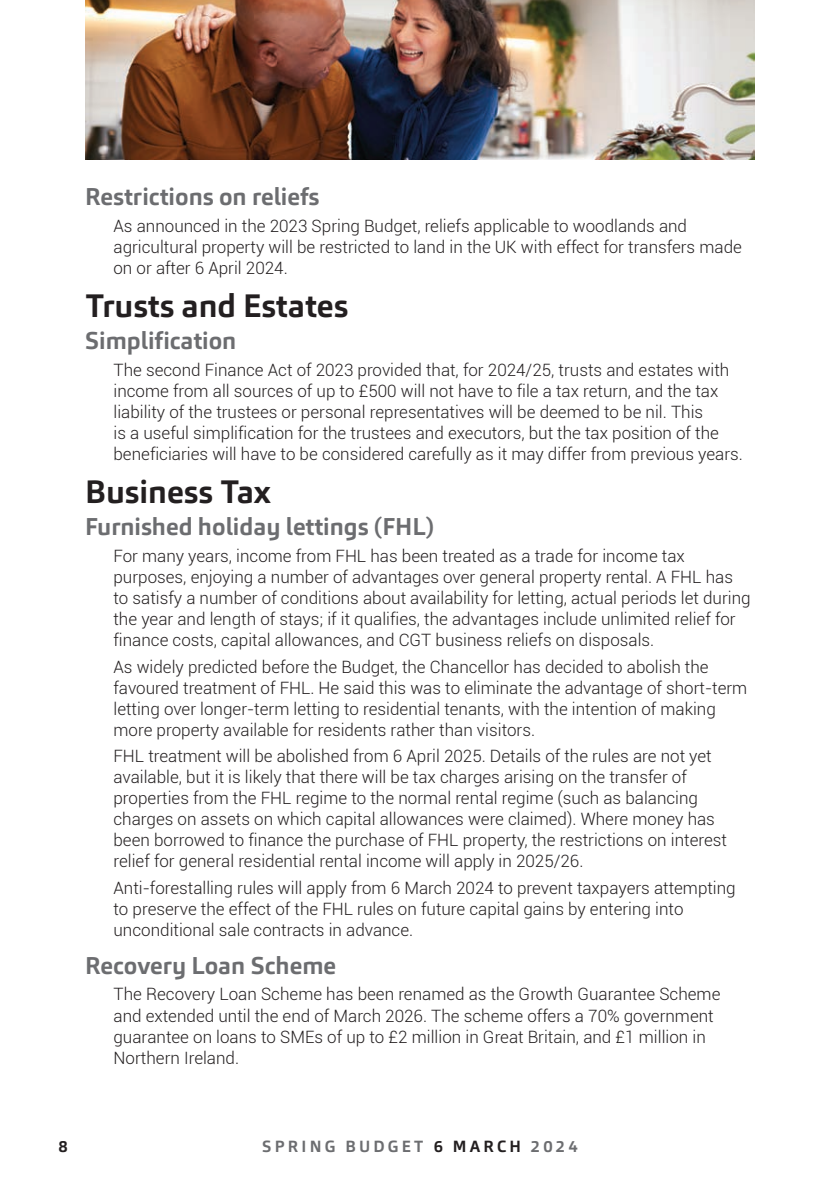
<style>
.page{position:relative;width:840px;height:1191px;background:#fff}
.page>*{position:absolute;margin:0;border:0;box-sizing:border-box;transform-origin:0 0}
.t1{font:700 32px "Carnac";color:#231f20}
.t2{font:700 24px "Carnac";color:#6c6d70}
.t3{font:300 17px/21px "Roboto";color:#231f20}
.t4{font:700 16px "Carnac";letter-spacing:.2em;color:#6c6d70}
.t5{font:700 16px "Carnac";color:#231f20}
.s1{color:#231f20}
</style>
<div class="page">
<img style="left:85px;top:0;width:669px;height:159px">
<h2 class="t2" style="left:85px;top:181px;width:236px">Restrictions on reliefs</h2>
<p class="t3" style="left:113px;top:215px;width:629px">As announced in the 2023 Spring Budget, reliefs applicable to woodlands and agricultural property will be restricted to land in the UK with effect for transfers made on or after 6 April 2024.</p>
<h1 class="t1" style="left:85px;top:285px;width:264px">Trusts and Estates</h1>
<h2 class="t2" style="left:85px;top:325px;width:153px">Simplification</h2>
<p class="t3" style="left:113px;top:359px;width:630px">The second Finance Act of 2023 provided that, for 2024/25, trusts and estates with income from all sources of up to £500 will not have to file a tax return, and the tax liability of the trustees or personal representatives will be deemed to be nil. This<br>is a useful simplification for the trustees and executors, but the tax position of the beneficiaries will have to be considered carefully as it may differ from previous years.</p>
<h1 class="t1" style="left:85px;top:471px;width:188px">Business Tax</h1>
<h2 class="t2" style="left:85px;top:511px;width:350px">Furnished holiday lettings (FHL)</h2>
<p class="t3" style="left:113px;top:545px;width:638px">For many years, income from FHL has been treated as a trade for income tax purposes, enjoying a number of advantages over general property rental. A FHL has to satisfy a number of conditions about availability for letting, actual periods let during the year and length of stays; if it qualifies, the advantages include unlimited relief for finance costs, capital allowances, and CGT business reliefs on disposals.</p>
<p class="t3" style="left:113px;top:655px;width:635px">As widely predicted before the Budget, the Chancellor has decided to abolish the favoured treatment of FHL. He said this was to eliminate the advantage of short-term letting over longer-term letting to residential tenants, with the intention of making more property available for residents rather than visitors.</p>
<p class="t3" style="left:113px;top:745px;width:614px">FHL treatment will be abolished from 6 April 2025. Details of the rules are not yet available, but it is likely that there will be tax charges arising on the transfer of properties from the FHL regime to the normal rental regime (such as balancing charges on assets on which capital allowances were claimed). Where money has been borrowed to finance the purchase of FHL property, the restrictions on interest relief for general residential rental income will apply in 2025/26.</p>
<p class="t3" style="left:113px;top:877px;width:623px">Anti-forestalling rules will apply from 6 March 2024 to prevent taxpayers attempting to preserve the effect of the FHL rules on future capital gains by entering into unconditional sale contracts in advance.</p>
<h2 class="t2" style="left:85px;top:950px;width:252px">Recovery Loan Scheme</h2>
<p class="t3" style="left:113px;top:983px;width:608px">The Recovery Loan Scheme has been renamed as the Growth Guarantee Scheme and extended until the end of March 2026. The scheme offers a 70% government guarantee on loans to SMEs of up to £2 million in Great Britain, and £1 million in Northern Ireland.</p>
<p class="t5" style="left:59px;top:1136px;width:11px">8</p>
<p class="t4" style="left:262px;top:1136px;width:317px">SPRING BUDGET <span class="s1">6 MARCH</span> 2024</p>
</div>
